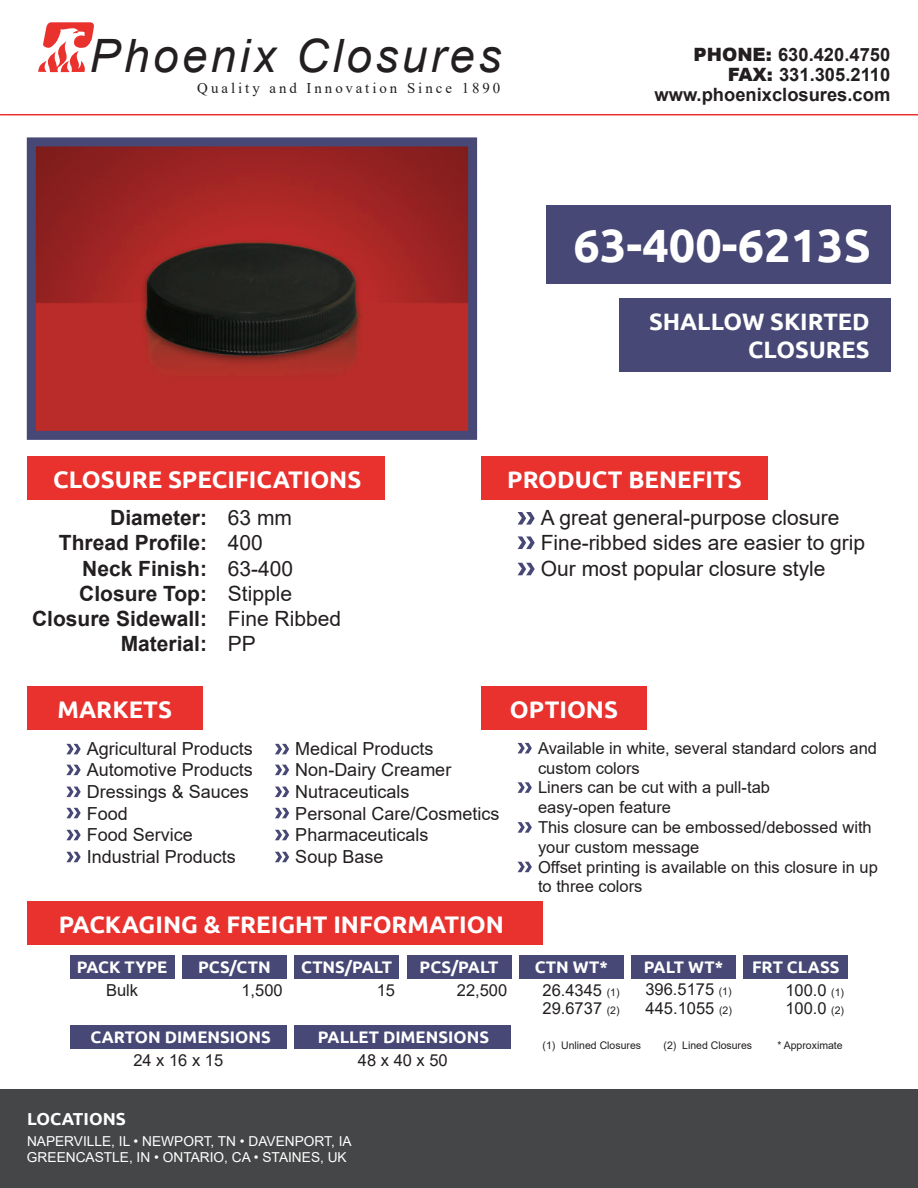
<style>
.page{position:relative;width:918px;height:1188px;background:#fff}
.page>*{position:absolute;margin:0;border:0;box-sizing:border-box;transform-origin:0 0}
.t1{font:700 46.65px "Ubuntu";color:#fff}
.t2{font:italic 46.05px "Arial";letter-spacing:.075em;color:#231f20}
.t3{font:700 24px "Ubuntu";color:#fff}
.t4{font:700 23.7px/28.5px "Ubuntu";color:#fff;text-align:right}
.t5{font:21px/25.2px "Arial";color:#231f20}
.t6{font:700 21px/25.2px "Arial";color:#231f20;text-align:right}
.t7{font:700 18.3px/20px "Arial";color:#231f20;text-align:right}
.t8{font:18px/21.6px "Arial";color:#231f20}
.t9{font:700 17.4px "Ubuntu";color:#fff}
.t10{font:700 16.8px "Ubuntu";color:#fff}
.t11{font:16.5px/19.8px "Arial";color:#231f20}
.t12{font:14.85px "Times New Roman";letter-spacing:.2em;color:#231f20}
.t13{font:13.65px/16.5px "Arial";color:#fff}
.t14{font:10.5px "Arial";color:#231f20}
.s1{font-weight:900}
.s2{font-size:10.5px}
</style>
<div class="page">
<img style="left:37px;top:147px;width:430px;height:283px">
<svg style="left:38px;top:22px;width:56px;height:50px"></svg>
<div style="left:27px;top:686px;width:175px;height:44px;background:#e9312e"></div>
<svg style="left:66px;top:744px;width:15px;height:10px"></svg>
<svg style="left:66px;top:765px;width:15px;height:10px"></svg>
<svg style="left:66px;top:787px;width:15px;height:10px"></svg>
<svg style="left:66px;top:808px;width:15px;height:10px"></svg>
<svg style="left:275px;top:808px;width:14px;height:10px"></svg>
<svg style="left:66px;top:830px;width:15px;height:10px"></svg>
<svg style="left:275px;top:830px;width:14px;height:10px"></svg>
<svg style="left:66px;top:852px;width:15px;height:10px"></svg>
<svg style="left:275px;top:852px;width:14px;height:10px"></svg>
<svg style="left:275px;top:744px;width:14px;height:10px"></svg>
<svg style="left:275px;top:765px;width:14px;height:10px"></svg>
<svg style="left:275px;top:787px;width:14px;height:10px"></svg>
<svg style="left:518px;top:822px;width:14px;height:11px"></svg>
<svg style="left:518px;top:862px;width:14px;height:10px"></svg>
<svg style="left:518px;top:743px;width:14px;height:10px"></svg>
<svg style="left:518px;top:782px;width:14px;height:11px"></svg>
<div style="left:481px;top:456px;width:287px;height:44px;background:#e9312e"></div>
<div style="left:27px;top:456px;width:357px;height:44px;background:#e9312e"></div>
<div style="left:481px;top:686px;width:166px;height:44px;background:#e9312e"></div>
<div style="left:27px;top:901px;width:515px;height:44px;background:#e9312e"></div>
<svg style="left:518px;top:512px;width:17px;height:13px"></svg>
<svg style="left:518px;top:536px;width:17px;height:13px"></svg>
<svg style="left:518px;top:563px;width:17px;height:12px"></svg>
<hr style="left:0;top:114px;width:918px;height:1px;background:#e9312e">
<div style="left:619px;top:299px;width:272px;height:73px;background:#474875"></div>
<div style="left:27px;top:137px;width:450px;height:303px;border:9px solid #474875"></div>
<div style="left:546px;top:205px;width:345px;height:79px;background:#474875"></div>
<div style="left:0;top:1089px;width:918px;height:99px;background:#454647"></div>
<div style="left:70px;top:955px;width:104px;height:24px;background:#474875"></div>
<div style="left:182px;top:955px;width:105px;height:24px;background:#474875"></div>
<div style="left:294px;top:955px;width:105px;height:24px;background:#474875"></div>
<div style="left:407px;top:955px;width:104px;height:24px;background:#474875"></div>
<div style="left:70px;top:1025px;width:217px;height:24px;background:#474875"></div>
<div style="left:294px;top:1025px;width:217px;height:24px;background:#474875"></div>
<div style="left:519px;top:955px;width:105px;height:24px;background:#474875"></div>
<div style="left:631px;top:955px;width:105px;height:24px;background:#474875"></div>
<div style="left:744px;top:955px;width:104px;height:24px;background:#474875"></div>
<h2 class="t2" style="left:90px;top:26px;width:413px">Phoenix Closures</h2>
<p class="t12" style="left:197px;top:77px;width:305px">Quality and Innovation Since 1890</p>
<p class="t7" style="left:654px;top:45px;width:237px"><span class="s1">PHONE:</span> 630.420.4750<br><span class="s1">FAX:</span> 331.305.2110 www.phoenixclosures.com</p>
<h1 class="t1" style="left:574px;top:217px;width:299px">63-400-6213S</h1>
<h3 class="t4" style="left:649px;top:307px;width:222px">SHALLOW SKIRTED<br>CLOSURES</h3>
<h3 class="t3" style="left:53px;top:465px;width:310px">CLOSURE SPECIFICATIONS</h3>
<h3 class="t3" style="left:507px;top:465px;width:236px">PRODUCT BENEFITS</h3>
<p class="t6" style="left:32px;top:505px;width:177px">Diameter:<br>Thread Profile:<br>Neck Finish:<br>Closure Top:<br>Closure Sidewall:<br>Material:</p>
<p class="t5" style="left:228px;top:505px;width:115px">63 mm<br>400<br>63-400<br>Stipple<br>Fine Ribbed<br>PP</p>
<p class="t5" style="left:541px;top:505px;width:326px">A great general-purpose closure<br>Fine-ribbed sides are easier to grip<br>Our most popular closure style</p>
<h3 class="t3" style="left:57px;top:695px;width:116px">MARKETS</h3>
<p class="t8" style="left:87px;top:738px;width:168px">Agricultural Products<br>Automotive Products<br>Dressings &amp; Sauces<br>Food<br>Food Service<br>Industrial Products</p>
<p class="t8" style="left:295px;top:738px;width:206px">Medical Products<br>Non-Dairy Creamer<br>Nutraceuticals<br>Personal Care/Cosmetics<br>Pharmaceuticals<br>Soup Base</p>
<p class="t11" style="left:538px;top:738px;width:341px">Available in white, several standard colors and custom colors<br>Liners can be cut with a pull-tab<br>easy-open feature<br>This closure can be embossed/debossed with your custom message<br>Offset printing is available on this closure in up to three colors</p>
<h3 class="t3" style="left:510px;top:695px;width:110px">OPTIONS</h3>
<h3 class="t3" style="left:59px;top:910px;width:447px">PACKAGING &amp; FREIGHT INFORMATION</h3>
<p class="t10" style="left:77px;top:957px;width:92px">PACK TYPE</p>
<p class="t10" style="left:198px;top:957px;width:74px">PCS/CTN</p>
<p class="t10" style="left:301px;top:957px;width:93px">CTNS/PALT</p>
<p class="t10" style="left:420px;top:957px;width:80px">PCS/PALT</p>
<p class="t10" style="left:535px;top:957px;width:75px">CTN WT*</p>
<p class="t10" style="left:644px;top:957px;width:81px">PALT WT*</p>
<p class="t10" style="left:752px;top:957px;width:89px">FRT CLASS</p>
<p class="t11" style="left:106px;top:980px;width:34px">Bulk</p>
<p class="t11" style="left:241px;top:980px;width:43px">1,500</p>
<p class="t11" style="left:377px;top:980px;width:20px">15</p>
<p class="t11" style="left:457px;top:980px;width:52px">22,500</p>
<p class="t11" style="left:543px;top:980px;width:79px">26.4345 <span class="s2">(1)</span></p>
<p class="t11" style="left:543px;top:998px;width:79px">29.6737 <span class="s2">(2)</span></p>
<p class="t11" style="left:645px;top:980px;width:88px;line-height:18.8px">396.5175 <span class="s2">(1)<br></span>445.1055 <span class="s2">(2)</span></p>
<p class="t11" style="left:785px;top:980px;width:60px;line-height:18.6px">100.0 <span class="s2">(1)<br></span>100.0 <span class="s2">(2)</span></p>
<p class="t10" style="left:90px;top:1027px;width:182px">CARTON DIMENSIONS</p>
<p class="t10" style="left:318px;top:1027px;width:173px">PALLET DIMENSIONS</p>
<p class="t11" style="left:133px;top:1050px;width:91px">24 x 16 x 15</p>
<p class="t11" style="left:358px;top:1050px;width:91px">48 x 40 x 50</p>
<p class="t9" style="left:27px;top:1108px;width:100px">LOCATIONS</p>
<p class="t13" style="left:27px;top:1133px;width:326px">NAPERVILLE, IL • NEWPORT, TN • DAVENPORT, IA<br>GREENCASTLE, IN • ONTARIO, CA • STAINES, UK</p>
<p class="t14" style="left:543px;top:1038px;width:100px">(1) Unlined Closures</p>
<p class="t14" style="left:664px;top:1038px;width:90px">(2) Lined Closures</p>
<p class="t14" style="left:777px;top:1038px;width:67px">* Approximate</p>
</div>
